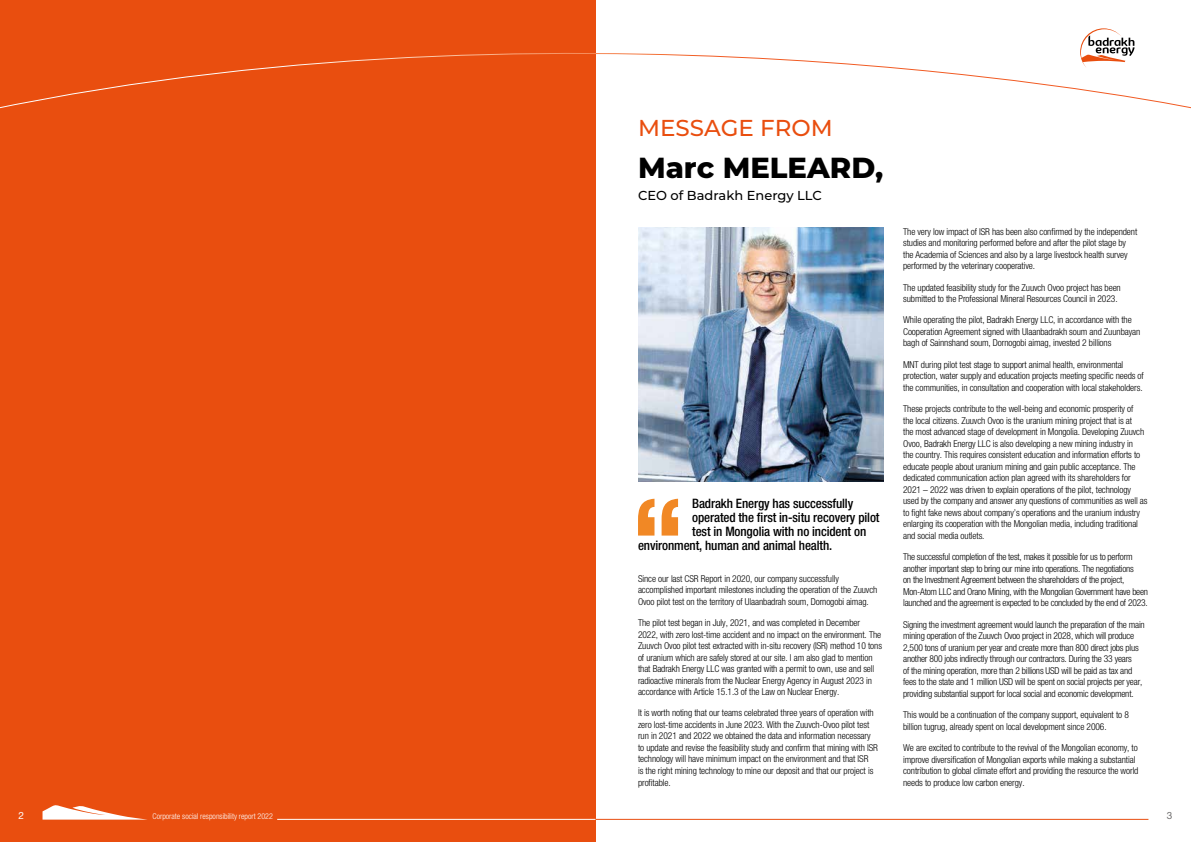
<style>
.page{position:relative;width:1191px;height:842px;background:#fff}
.page>*{position:absolute;margin:0;border:0;box-sizing:border-box;transform-origin:0 0}
.t1{font:800 29px "Montserrat";color:#000}
.t2{font:500 23px "Montserrat";color:#e94e0f}
.t3{font:500 condensed 13px "Helvetica Neue LT Pro";letter-spacing:-.01em;color:#000}
.t4{font:500 13px "Montserrat";color:#000}
.t5{font:10px "Helvetica Neue LT Pro";color:#fff}
.t6{font:10px "Helvetica Neue LT Pro";color:#706f6f}
.t7{font:300 condensed 9.5px/11.5px "Helvetica Neue LT Pro";letter-spacing:-.01em;color:#000}
.t8{font:300 condensed 8px "Helvetica Neue LT Pro";color:#fff}
</style>
<div class="page">
<div style="left:0;top:0;width:595px;height:842px;background:#e94e0f"></div>
<svg style="left:0;top:0;width:1191px;height:112px"></svg>
<svg style="left:43px;top:805px;width:104px;height:15px"></svg>
<hr style="left:595px;top:819px;width:553px;height:1px;background:#e94e0f">
<hr style="left:277px;top:819px;width:318px;height:1px;background:#fff">
<svg style="left:638px;top:499px;width:40px;height:37px"></svg>
<img style="left:638px;top:228px;width:245px;height:254px">
<h2 class="t2" style="left:638px;top:111px;width:196px">MESSAGE FROM</h2>
<h1 class="t1" style="left:638px;top:147px;width:247px">Marc MELEARD,</h1>
<h3 class="t4" style="left:638px;top:186px;width:185px">CEO of Badrakh Energy LLC</h3>
<h3 class="t3" style="left:692px;top:496px;width:162px">Badrakh Energy has successfully</h3>
<h3 class="t3" style="left:692px;top:510px;width:189px">operated the first in-situ recovery pilot</h3>
<h3 class="t3" style="left:692px;top:524px;width:175px">test in Mongolia with no incident on</h3>
<h3 class="t3" style="left:638px;top:538px;width:196px">environment, human and animal health.</h3>
<p class="t7" style="left:638px;top:572px;width:241px">Since our last CSR Report in 2020, our company successfully accomplished important milestones including the operation of the Zuuvch<br>Ovoo pilot test on the territory of Ulaanbadrah soum, Dornogobi aimag.</p>
<p class="t7" style="left:638px;top:617px;width:245px">The pilot test began in July, 2021, and was completed in December 2022, with zero lost-time accident and no impact on the environment. The Zuuvch Ovoo pilot test extracted with in-situ recovery (ISR) method 10 tons of uranium which are safely stored at our site. I am also glad to mention that Badrakh Energy LLC was granted with a permit to own, use and sell radioactive minerals from the Nuclear Energy Agency in August 2023 in accordance with Article 15.1.3 of the Law on Nuclear Energy.</p>
<p class="t7" style="left:638px;top:707px;width:241px">It is worth noting that our teams celebrated three years of operation with zero lost-time accidents in June 2023. With the Zuuvch-Ovoo pilot test run in 2021 and 2022 we obtained the data and information necessary to update and revise the feasibility study and confirm that mining with ISR technology will have minimum impact on the environment and that ISR<br>is the right mining technology to mine our deposit and that our project is profitable.</p>
<p class="t7" style="left:903px;top:225px;width:236px">The very low impact of ISR has been also confirmed by the independent studies and monitoring performed before and after the pilot stage by the Academia of Sciences and also by a large livestock health survey performed by the veterinary cooperative.</p>
<p class="t7" style="left:903px;top:281px;width:219px">The updated feasibility study for the Zuuvch Ovoo project has been submitted to the Professional Mineral Resources Council in 2023.</p>
<p class="t7" style="left:903px;top:314px;width:239px">While operating the pilot, Badrakh Energy LLC, in accordance with the<br>Cooperation Agreement signed with Ulaanbadrakh soum and Zuunbayan bagh of Sainnshand soum, Dornogobi aimag, invested 2 billions</p>
<p class="t7" style="left:903px;top:359px;width:242px">MNT during pilot test stage to support animal health, environmental protection, water supply and education projects meeting specific needs of the communities, in consultation and cooperation with local stakeholders.</p>
<p class="t7" style="left:903px;top:403px;width:246px">These projects contribute to the well-being and economic prosperity of<br>the local citizens. Zuuvch Ovoo is the uranium mining project that is at<br>the most advanced stage of development in Mongolia. Developing Zuuvch Ovoo, Badrakh Energy LLC is also developing a new mining industry in<br>the country. This requires consistent education and information efforts to educate people about uranium mining and gain public acceptance. The dedicated communication action plan agreed with its shareholders for 2021 – 2022 was driven to explain operations of the pilot, technology used by the company and answer any questions of communities as well as to fight fake news about company’s operations and the uranium industry enlarging its cooperation with the Mongolian media, including traditional and social media outlets.</p>
<p class="t7" style="left:903px;top:551px;width:246px">The successful completion of the test, makes it possible for us to perform another important step to bring our mine into operations. The negotiations<br>on the Investment Agreement between the shareholders of the project, Mon-Atom LLC and Orano Mining, with the Mongolian Government have been launched and the agreement is expected to be concluded by the end of 2023.</p>
<p class="t7" style="left:903px;top:619px;width:243px">Signing the investment agreement would launch the preparation of the main mining operation of the Zuuvch Ovoo project in 2028, which will produce 2,500 tons of uranium per year and create more than 800 direct jobs plus another 800 jobs indirectly through our contractors. During the 33 years<br>of the mining operation, more than 2 billions USD will be paid as tax and fees to the state and 1 million USD will be spent on social projects per year, providing substantial support for local social and economic development.</p>
<p class="t7" style="left:903px;top:709px;width:227px">This would be a continuation of the company support, equivalent to 8 billion tugrug, already spent on local development since 2006.</p>
<p class="t7" style="left:903px;top:742px;width:237px">We are excited to contribute to the revival of the Mongolian economy, to improve diversification of Mongolian exports while making a substantial contribution to global climate effort and providing the resource the world needs to produce low carbon energy.</p>
<p class="t5" style="left:18px;top:809px;width:7px">2</p>
<p class="t8" style="left:153px;top:811px;width:122px">Corporate social responsibility report 2022</p>
<p class="t6" style="left:1167px;top:809px;width:7px">3</p>
</div>
